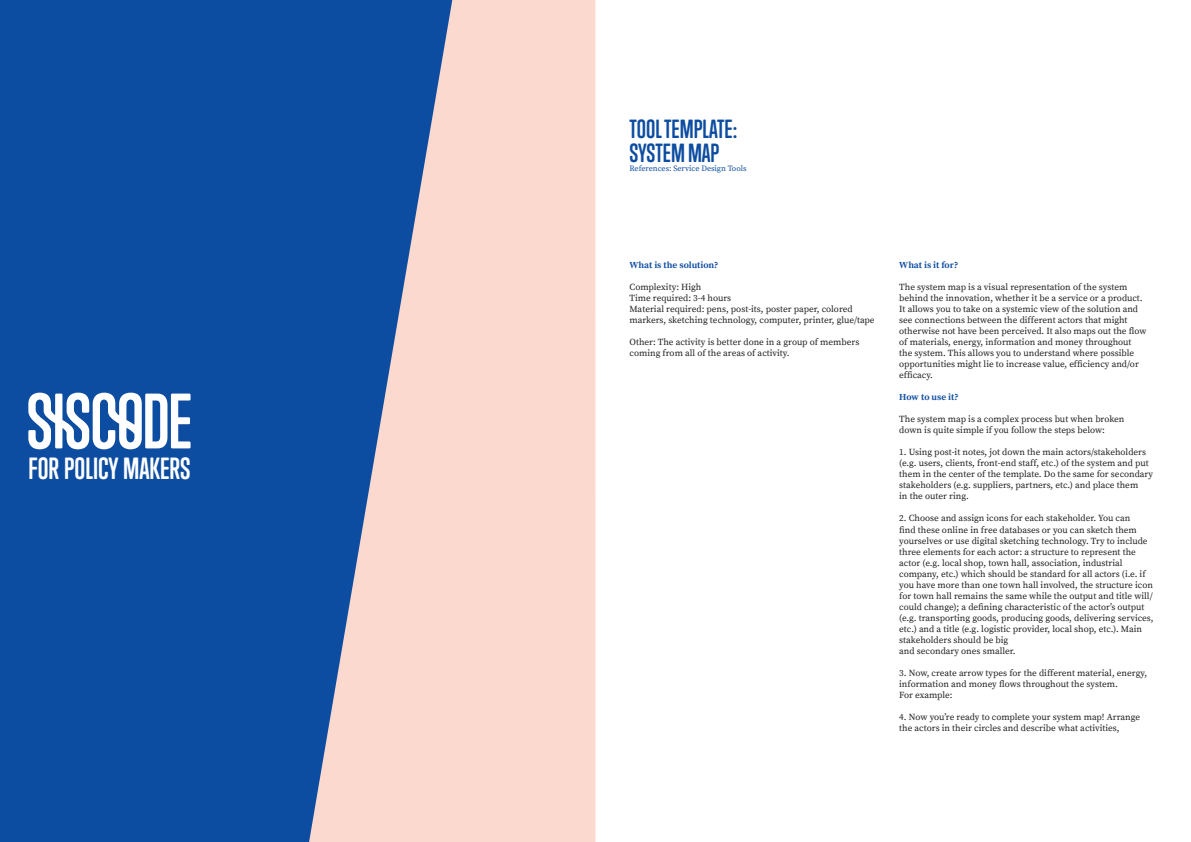
<style>
.page{position:relative;width:1191px;height:842px;background:#fff}
.page>*{position:absolute;margin:0;border:0;box-sizing:border-box;transform-origin:0 0}
.t1{font:700 28px "Trump Soft Pro";color:#fff}
.title_paragraph{font:700 24px/24px "Trump Soft Pro";color:#0d4da1}
.t2{font:9.2px/11px "Source Serif Pro";color:#231f20}
.t3{font:700 9.2px "Source Serif Pro";color:#0d4da1}
.title_paragraph-2{font:8px "Source Serif Pro";color:#0d4da1}
</style>
<div class="page">
<div style="left:0;top:0;width:595px;height:842px;background:#0d4da1"></div>
<svg style="left:28px;top:393px;width:162px;height:56px"></svg>
<svg style="left:309px;top:0;width:286px;height:842px;fill:#fcd9cf"></svg>
<h1 class="t1" style="left:28px;top:451px;width:164px">FOR POLICY MAKERS</h1>
<p class="title_paragraph" style="left:629px;top:117px;width:109px">TOOL TEMPLATE:<br>SYSTEM MAP</p>
<p class="title_paragraph-2" style="left:629px;top:164px;width:118px">References: Service Design Tools</p>
<p class="t3" style="left:629px;top:259px;width:91px">What is the solution?</p>
<p class="t2" style="left:629px;top:281px;width:73px">Complexity: High</p>
<p class="t2" style="left:629px;top:292px;width:103px">Time required: 3-4 hours</p>
<p class="t2" style="left:629px;top:303px;width:246px">Material required: pens, post-its, poster paper, colored markers, sketching technology, computer, printer, glue/tape</p>
<p class="t2" style="left:629px;top:337px;width:231px">Other: The activity is better done in a group of members coming from all of the areas of activity.</p>
<p class="t3" style="left:899px;top:259px;width:61px">What is it for?</p>
<p class="t2" style="left:899px;top:281px;width:249px">The system map is a visual representation of the system behind the innovation, whether it be a service or a product.<br>It allows you to take on a systemic view of the solution and see connections between the different actors that might otherwise not have been perceived. It also maps out the flow of materials, energy, information and money throughout the system. This allows you to understand where possible opportunities might lie to increase value, efficiency and/or efficacy.</p>
<p class="t3" style="left:899px;top:392px;width:61px">How to use it?</p>
<p class="t2" style="left:899px;top:414px;width:227px">The system map is a complex process but when broken</p>
<p class="t2" style="left:899px;top:425px;width:207px">down is quite simple if you follow the steps below:</p>
<p class="t2" style="left:899px;top:447px;width:255px">1. Using post-it notes, jot down the main actors/stakeholders (e.g. users, clients, front-end staff, etc.) of the system and put them in the center of the template. Do the same for secondary stakeholders (e.g. suppliers, partners, etc.) and place them</p>
<p class="t2" style="left:899px;top:491px;width:71px">in the outer ring.</p>
<p class="t2" style="left:899px;top:513px;width:256px">2. Choose and assign icons for each stakeholder. You can<br>find these online in free databases or you can sketch them yourselves or use digital sketching technology. Try to include three elements for each actor: a structure to represent the actor (e.g. local shop, town hall, association, industrial company, etc.) which should be standard for all actors (i.e. if you have more than one town hall involved, the structure icon for town hall remains the same while the output and title will/ could change); a defining characteristic of the actor’s output (e.g. transporting goods, producing goods, delivering services, etc.) and a title (e.g. logistic provider, local shop, etc.). Main stakeholders should be big</p>
<p class="t2" style="left:899px;top:646px;width:118px">and secondary ones smaller.</p>
<p class="t2" style="left:899px;top:668px;width:249px">3. Now, create arrow types for the different material, energy, information and money flows throughout the system.</p>
<p class="t2" style="left:899px;top:690px;width:55px">For example:</p>
<p class="t2" style="left:899px;top:712px;width:242px">4. Now you’re ready to complete your system map! Arrange</p>
<p class="t2" style="left:899px;top:723px;width:222px">the actors in their circles and describe what activities,</p>
</div>
